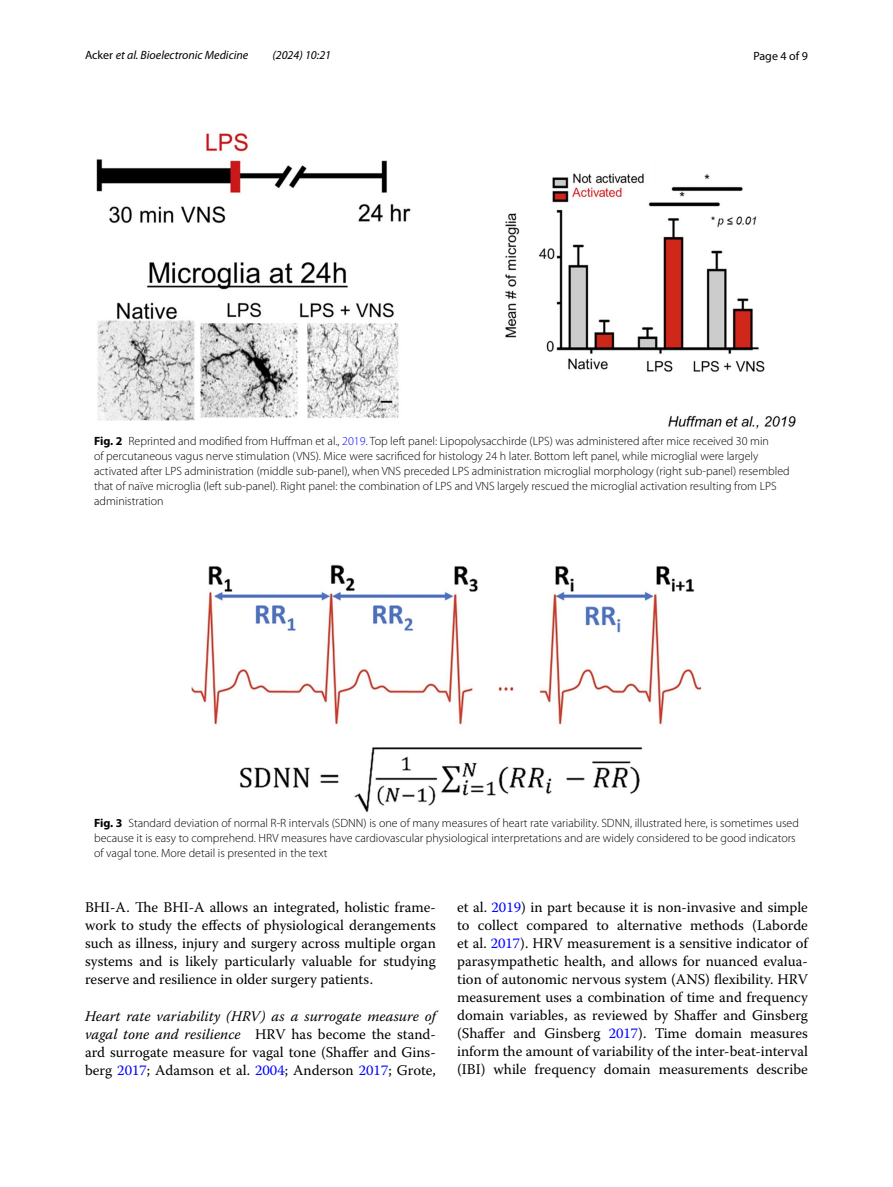
<style>
.page{position:relative;width:893px;height:1187px;background:#fff}
.page>*{position:absolute;margin:0;border:0;box-sizing:border-box;transform-origin:0 0}
.t1{font:14.7px/18px "Warnock Pro";color:#000;text-align:justify}
.t2{font:300 12px/15px "Myriad Pro";color:#000}
.t3{font:italic 12px "Myriad Pro";color:#000}
.t4{font:12px "Myriad Pro";color:#000}
.s1{font-style:normal}
.s2{font-weight:700}
.s3{color:#00f}
.s4{font-style:italic}
</style>
<div class="page">
<img style="left:96px;top:133px;width:700px;height:296px">
<img style="left:191px;top:564px;width:511px;height:248px">
<p class="t3" style="left:85px;top:48px;width:165px"><span class="s1">Acker</span> et al. Bioelectronic Medicine</p>
<p class="t3" style="left:272px;top:48px;width:60px">(2024) 10:21</p>
<p class="t4" style="left:753px;top:48px;width:56px">Page 4 of 9</p>
<p class="t2" style="left:94px;top:434px;width:697px"><span class="s2">Fig. 2</span> Reprinted and modified from Huffman et al., <span class="s3">2019</span>. Top left panel: Lipopolysacchirde (LPS) was administered after mice received 30 min<br>of percutaneous vagus nerve stimulation (VNS). Mice were sacrificed for histology 24 h later. Bottom left panel, while microglial were largely activated after LPS administration (middle sub-panel), when VNS preceded LPS administration microglial morphology (right sub-panel) resembled that of naïve microglia (left sub-panel). Right panel: the combination of LPS and VNS largely rescued the microglial activation resulting from LPS administration</p>
<p class="t2" style="left:94px;top:816px;width:706px"><span class="s2">Fig. 3</span> Standard deviation of normal R-R intervals (SDNN) is one of many measures of heart rate variability. SDNN, illustrated here, is sometimes used because it is easy to comprehend. HRV measures have cardiovascular physiological interpretations and are widely considered to be good indicators of vagal tone. More detail is presented in the text</p>
<p class="t1" style="left:85px;top:897px;width:352px">BHI-A. The BHI-A allows an integrated, holistic frame&shy;work to study the effects of physiological derangements such as illness, injury and surgery across multiple organ systems and is likely particularly valuable for studying reserve and resilience in older surgery patients.</p>
<p class="t1" style="left:85px;top:1006px;width:352px"><span class="s4">Heart rate variability (HRV) as a surrogate measure of vagal tone and resilience</span> HRV has become the stand&shy;ard surrogate measure for vagal tone (Shaffer and Gins&shy;berg <span class="s3">2017</span>; Adamson et al. <span class="s3">2004</span>; Anderson <span class="s3">2017</span>; Grote,</p>
<p class="t1" style="left:457px;top:897px;width:352px">et al. <span class="s3">2019</span>) in part because it is non-invasive and simple to collect compared to alternative methods (Laborde et al. <span class="s3">2017</span>). HRV measurement is a sensitive indicator of parasympathetic health, and allows for nuanced evalua&shy;tion of autonomic nervous system (ANS) flexibility. HRV measurement uses a combination of time and frequency domain variables, as reviewed by Shaffer and Ginsberg (Shaffer and Ginsberg <span class="s3">2017</span>). Time domain measures inform the amount of variability of the inter-beat-interval (IBI) while frequency domain measurements describe</p>
</div>
